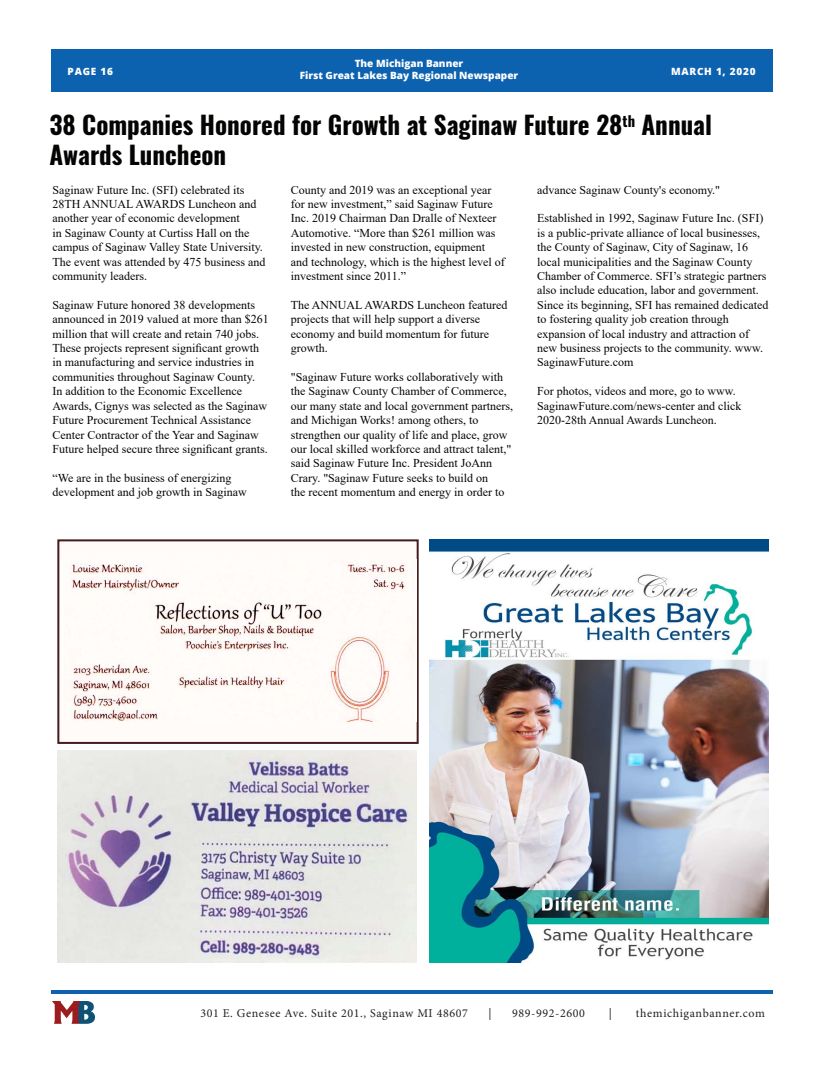
<style>
.page{position:relative;width:820px;height:1078px;background:#fff}
.page>*{position:absolute;margin:0;border:0;box-sizing:border-box;transform-origin:0 0}
.t1{font:700 25px/30px "Oswald";color:#040503}
.t2{font:12px/14.4px "Times New Roman";color:#040503}
.t3{font:12px "Minion Pro";letter-spacing:.05em;color:#231f20}
.t4{font:800 10px/12px "Open Sans";color:#fff;text-align:center}
.t5{font:800 10px "Open Sans";letter-spacing:.075em;color:#fff}
</style>
<div class="page">
<div style="left:51px;top:50px;width:721px;height:42px;background:#0d62b0"></div>
<hr style="left:51px;top:990px;width:721px;height:3px;background:#0d62b0">
<img style="left:53px;top:1001px;width:42px;height:22px">
<img style="left:429px;top:539px;width:338px;height:423px">
<div style="left:57px;top:539px;width:361px;height:204px;background:#fffbf8;border:2px solid #441b1e"></div>
<img style="left:72px;top:559px;width:344px;height:162px">
<img style="left:57px;top:750px;width:359px;height:212px">
<p class="t4" style="left:68px;top:65px;width:47px">PAGE 16</p>
<p class="t4" style="left:299px;top:57px;width:220px">The Michigan Banner<br>First Great Lakes Bay Regional Newspaper</p>
<p class="t5" style="left:670px;top:64px;width:86px">MARCH 1, 2020</p>
<p class="t1" style="left:49px;top:111px;width:663px">38 Companies Honored for Growth at Saginaw Future 28<sup>th</sup> Annual<br>Awards Luncheon</p>
<p class="t2" style="left:291px;top:182px;width:215px">County and 2019 was an exceptional year for new investment,” said Saginaw Future Inc. 2019 Chairman Dan Dralle of Nexteer Automotive. “More than $261 million was invested in new construction, equipment and technology, which is the highest level of investment since 2011.”</p>
<p class="t2" style="left:291px;top:297px;width:218px">The ANNUAL AWARDS Luncheon featured projects that will help support a diverse economy and build momentum for future growth.</p>
<p class="t2" style="left:291px;top:369px;width:224px">"Saginaw Future works collaboratively with the Saginaw County Chamber of Commerce, our many state and local government partners, and Michigan Works! among others, to strengthen our quality of life and place, grow our local skilled workforce and attract talent," said Saginaw Future Inc. President JoAnn Crary. "Saginaw Future seeks to build on<br>the recent momentum and energy in order to</p>
<p class="t2" style="left:52px;top:182px;width:214px">Saginaw Future Inc. (SFI) celebrated its 28TH ANNUAL AWARDS Luncheon and another year of economic development<br>in Saginaw County at Curtiss Hall on the campus of Saginaw Valley State University.<br>The event was attended by 475 business and community leaders.</p>
<p class="t2" style="left:52px;top:297px;width:218px">Saginaw Future honored 38 developments announced in 2019 valued at more than $261 million that will create and retain 740 jobs.<br>These projects represent significant growth in manufacturing and service industries in communities throughout Saginaw County.<br>In addition to the Economic Excellence Awards, Cignys was selected as the Saginaw Future Procurement Technical Assistance Center Contractor of the Year and Saginaw Future helped secure three significant grants.</p>
<p class="t2" style="left:52px;top:470px;width:196px">“We are in the business of energizing development and job growth in Saginaw</p>
<p class="t2" style="left:537px;top:182px;width:184px">advance Saginaw County's economy."</p>
<p class="t2" style="left:537px;top:211px;width:232px">Established in 1992, Saginaw Future Inc. (SFI) is a public-private alliance of local businesses, the County of Saginaw, City of Saginaw, 16 local municipalities and the Saginaw County Chamber of Commerce. SFI’s strategic partners also include education, labor and government.<br>Since its beginning, SFI has remained dedicated to fostering quality job creation through expansion of local industry and attraction of new business projects to the community. www.<br>SaginawFuture.com</p>
<p class="t2" style="left:537px;top:383px;width:206px">For photos, videos and more, go to www.<br>SaginawFuture.com/news-center and click</p>
<p class="t2" style="left:537px;top:412px;width:181px">2020-28th Annual Awards Luncheon.</p>
<p class="t3" style="left:200px;top:1004px;width:269px">301 E. Genesee Ave. Suite 201., Saginaw MI 48607</p>
<p class="t3" style="left:488px;top:1004px;width:5px">|</p>
<p class="t3" style="left:512px;top:1004px;width:74px">989-992-2600</p>
<p class="t3" style="left:608px;top:1004px;width:5px">|</p>
<p class="t3" style="left:635px;top:1004px;width:130px">themichiganbanner.com</p>
</div>
